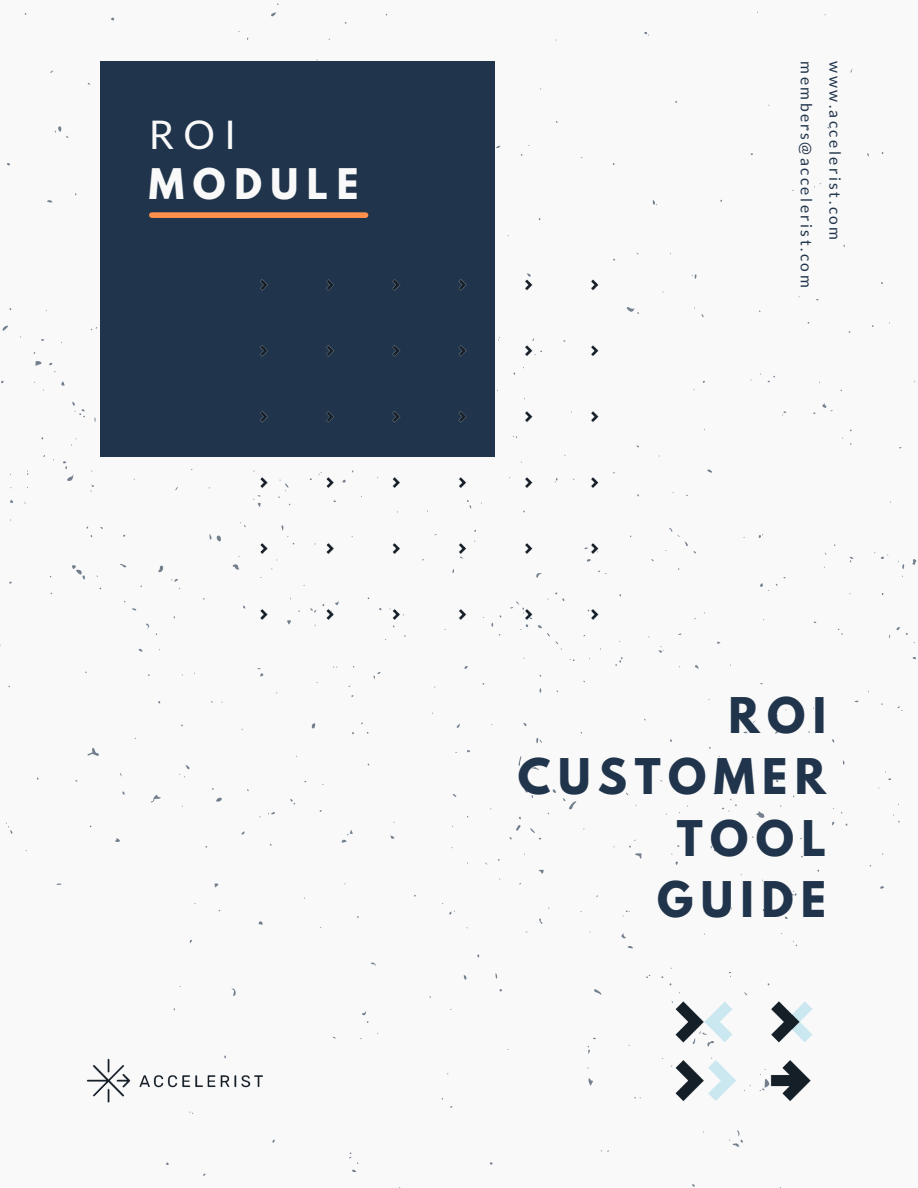
<style>
.page{position:relative;width:918px;height:1188px;background:#fff}
.page>*{position:absolute;margin:0;border:0;box-sizing:border-box;transform-origin:0 0}
.t1{font:700 43.65px "League Spartan";letter-spacing:.17em;color:#20344b}
.t2{font:39.6px "Lato";color:#f9f9f9}
.t3{font:700 37.35px "League Spartan";letter-spacing:.23em;color:#f9f9f9}
.t4{font:15.6px "Lato";letter-spacing:.16em;color:#20344b}
</style>
<div class="page">
<div style="left:100px;top:61px;width:395px;height:396px;background:#20344b"></div>
<img style="left:634px;top:967px;width:179px;height:166px">
<img style="left:236px;top:258px;width:395px;height:387px">
<img style="left:86px;top:1055px;width:177px;height:59px">
<div style="left:152px;top:212px;width:214px;height:6px;background:#ff914d"></div>
<p class="t2" style="left:149px;top:110px;width:89px">ROI</p>
<p class="t3" style="left:149px;top:166px;width:211px">MODULE</p>
<p class="t4" style="left:816px;top:61px;width:228px;rotate:90deg">members@accelerist.com</p>
<p class="t4" style="left:845px;top:61px;width:180px;rotate:90deg">www.accelerist.com</p>
<p class="t1" style="left:729px;top:694px;width:99px">ROI</p>
<p class="t1" style="left:518px;top:755px;width:310px">CUSTOMER</p>
<p class="t1" style="left:677px;top:816px;width:151px">TOOL</p>
<p class="t1" style="left:657px;top:878px;width:171px">GUIDE</p>
</div>
